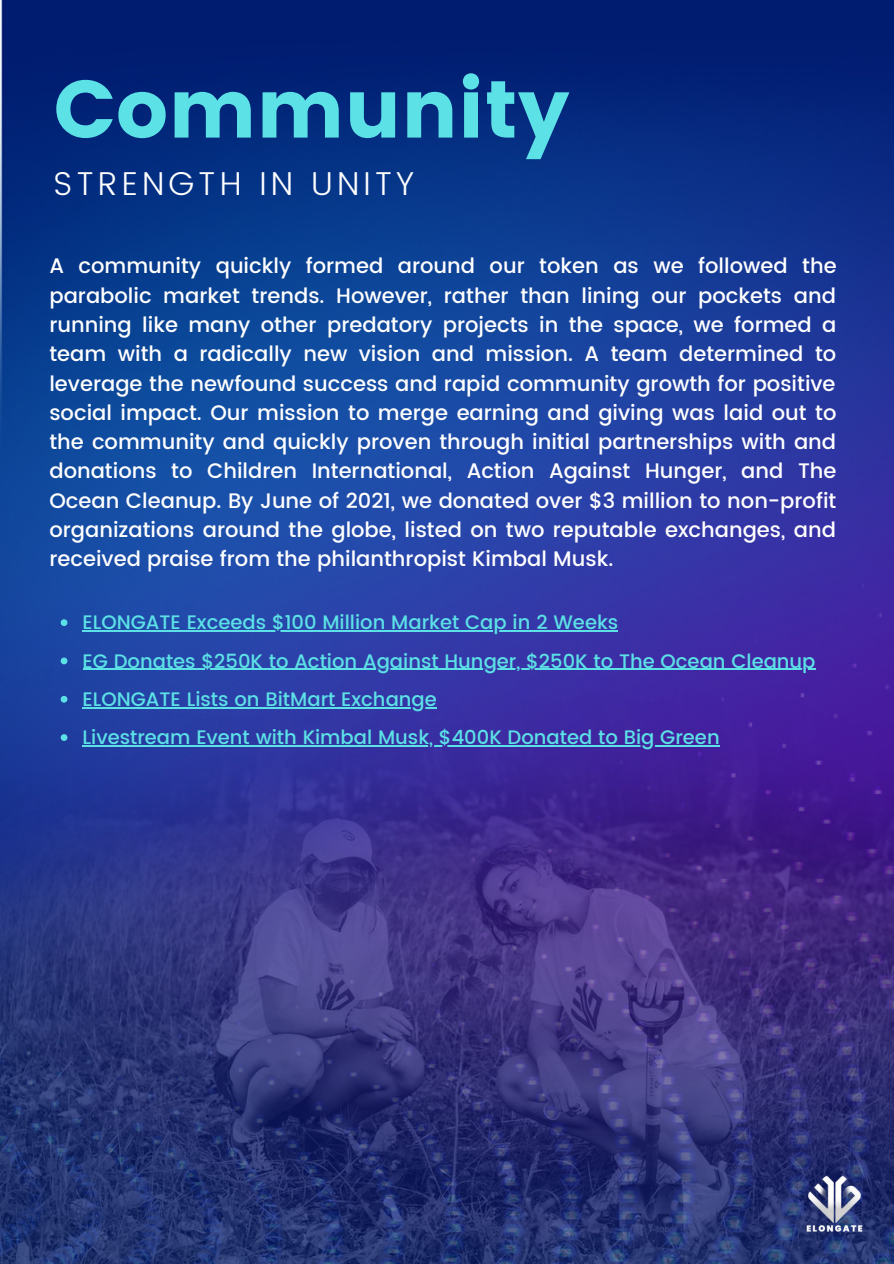
<style>
.page{position:relative;width:894px;height:1264px;background:#fff}
.page>*{position:absolute;margin:0;border:0;box-sizing:border-box;transform-origin:0 0}
.t1{font:81px "Poppins";color:#5ce1e6}
.t2{font:300 33px "Poppins";letter-spacing:.12em;color:#fff}
.t3{font:500 21px/29.2px "Poppins";color:#fff;text-align:justify}
.t4{font:500 19.5px "Poppins";color:#5ce1e6}
</style>
<div class="page">
<img style="left:0;top:0;width:893px;height:668px">
<img style="left:0;top:668px;width:893px;height:595px">
<svg style="left:61px;top:619px;width:6px;height:7px"></svg>
<hr style="left:83px;top:630px;width:535px;height:1px;background:#5ce1e6">
<svg style="left:61px;top:657px;width:6px;height:7px"></svg>
<hr style="left:83px;top:669px;width:732px;height:1px;background:#5ce1e6">
<svg style="left:61px;top:696px;width:6px;height:6px"></svg>
<hr style="left:83px;top:707px;width:353px;height:1px;background:#5ce1e6">
<svg style="left:61px;top:734px;width:6px;height:7px"></svg>
<hr style="left:83px;top:745px;width:636px;height:1px;background:#5ce1e6">
<img style="left:797px;top:1168px;width:73px;height:72px">
<p class="t1" style="left:54px;top:62px;width:517px">Community</p>
<p class="t2" style="left:54px;top:164px;width:362px">STRENGTH IN UNITY</p>
<p class="t3" style="left:49px;top:251px;width:788px">A community quickly formed around our token as we followed the parabolic market trends. However, rather than lining our pockets and running like many other predatory projects in the space, we formed a team with a radically new vision and mission. A team determined to leverage the newfound success and rapid community growth for positive social impact. Our mission to merge earning and giving was laid out to the community and quickly proven through initial partnerships with and donations to Children International, Action Against Hunger, and The Ocean Cleanup. By June of 2021, we donated over $3 million to non-profit organizations around the globe, listed on two reputable exchanges, and received praise from the philanthropist Kimbal Musk.</p>
<p class="t4" style="left:83px;top:611px;width:537px">ELONGATE Exceeds $100 Million Market Cap in 2 Weeks</p>
<p class="t4" style="left:83px;top:649px;width:734px">EG Donates $250K to Action Against Hunger, $250K to The Ocean Cleanup</p>
<p class="t4" style="left:83px;top:688px;width:355px">ELONGATE Lists on BitMart Exchange</p>
<p class="t4" style="left:83px;top:726px;width:638px">Livestream Event with Kimbal Musk, $400K Donated to Big Green</p>
</div>
